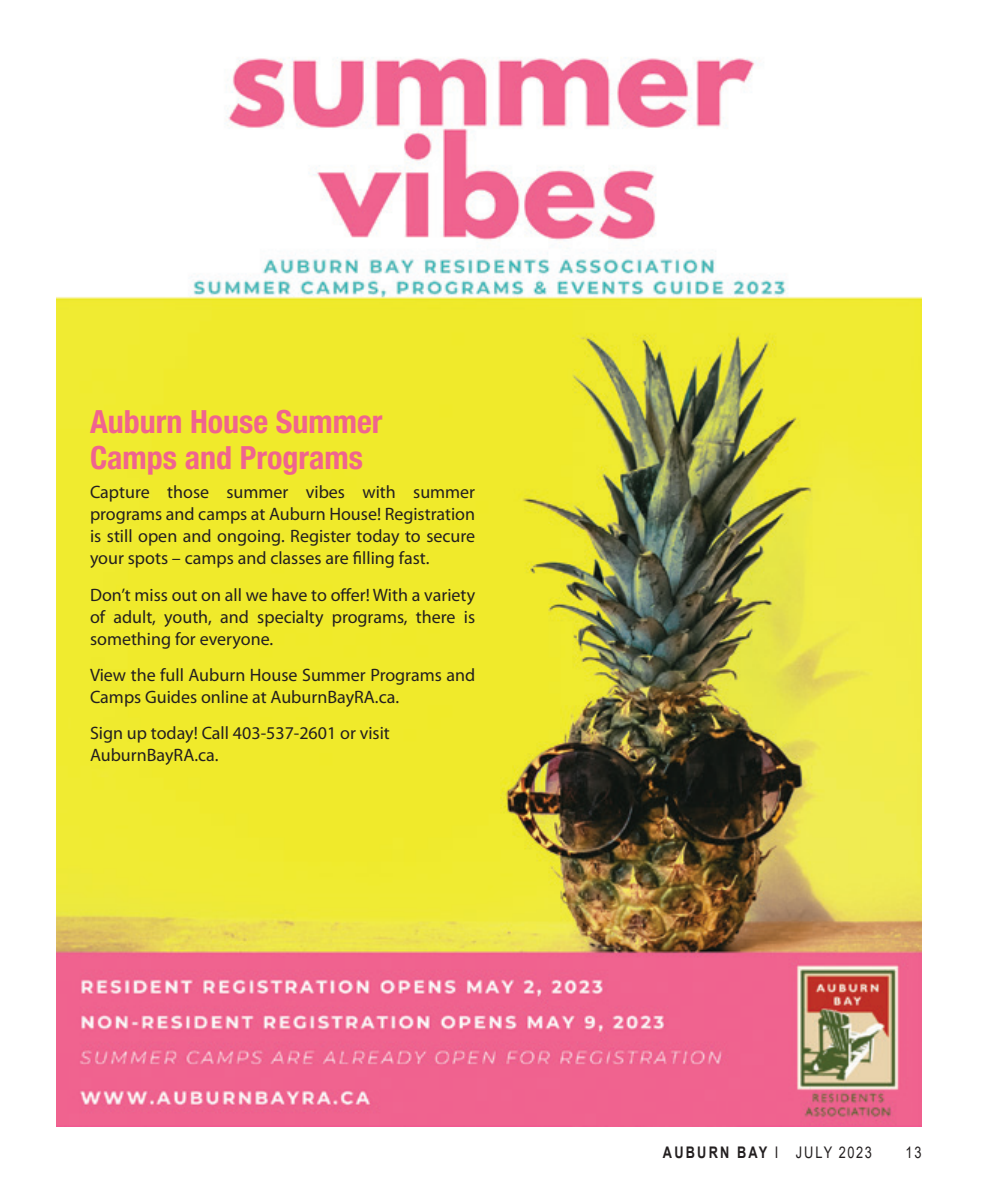
<style>
.page{position:relative;width:990px;height:1188px;background:#fff}
.page>*{position:absolute;margin:0;border:0;box-sizing:border-box;transform-origin:0 0}
.In_Around_title{font:700 condensed 32px/36px "Helvetica Neue LT Std";color:#f0648f}
.Body_text{font:18px/22px "Myriad Pro";color:#231f20;text-align:justify}
.t1{font:700 16px "Arial";letter-spacing:.175em;color:#231f20;scale:.8 1}
.t2{font:16px "Arial";color:#231f20;scale:.8 1}
.s1{font-weight:400}
</style>
<div class="page">
<img style="left:57px;top:57px;width:865px;height:1069px">
<p class="In_Around_title" style="left:90px;top:403px;width:294px">Auburn House Summer<br>Camps and Programs</p>
<p class="Body_text" style="left:90px;top:481px;width:387px">Capture those summer vibes with summer programs and camps at Auburn House! Registration is still open and ongoing. Register today to secure your spots – camps and classes are filling fast.</p>
<p class="Body_text" style="left:90px;top:583px;width:387px">Don’t miss out on all we have to offer! With a variety of adult, youth, and specialty programs, there is something for everyone.</p>
<p class="Body_text" style="left:90px;top:664px;width:387px">View the full Auburn House Summer Programs and<br>Camps Guides online at AuburnBayRA.ca.</p>
<p class="Body_text" style="left:90px;top:722px;width:301px">Sign up today! Call 403-537-2601 or visit<br>AuburnBayRA.ca.</p>
<p class="t1" style="left:663px;top:1141px;width:263px">AUBURN BAY <span class="s1">I JULY 2023</span></p>
<p class="t2" style="left:906px;top:1141px;width:22px">13</p>
</div>
